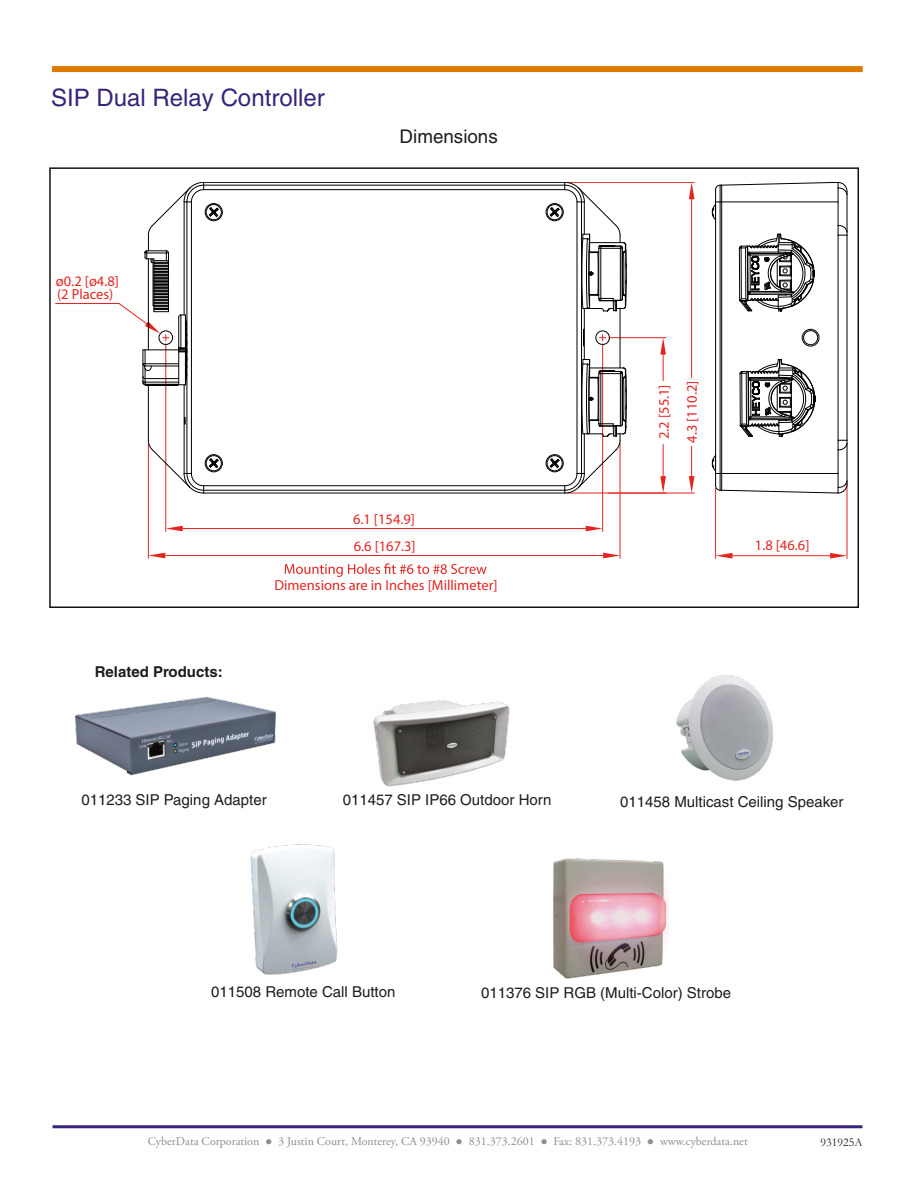
<style>
.page{position:relative;width:918px;height:1188px;background:#fff}
.page>*{position:absolute;margin:0;border:0;box-sizing:border-box;transform-origin:0 0}
.t1{font:24px "Helvetica";color:#37247a}
.t2{font:18.75px "Helvetica";color:#1d1d1b}
.t3{font:15px "Helvetica";color:#1d1d1b}
.t4{font:700 15px "Helvetica";color:#1d1d1b}
.t5{font:14.55px/27px "Myriad Pro";color:#e52420}
.t6{font:12px "Adobe Garamond Pro";color:#8e8e8d}
.t7{font:12px "Garamond";color:#1d1d1b}
</style>
<div class="page">
<div style="left:49px;top:167px;width:810px;height:441px;border:2px solid #13120d"></div>
<hr style="left:53px;top:1125px;width:810px;height:3px;background:#37247a">
<div style="left:52px;top:66px;width:811px;height:6px;background:#de7900"></div>
<svg style="left:285px;top:563px;width:202px;height:14px"></svg>
<svg style="left:599px;top:334px;width:7px;height:7px"></svg>
<hr style="left:166px;top:344px;width:1px;height:187px;background:#e52420">
<hr style="left:602px;top:344px;width:1px;height:187px;background:#e52420">
<hr style="left:183px;top:528px;width:403px;height:1px;background:#e52420">
<svg style="left:166px;top:526px;width:17px;height:5px"></svg>
<svg style="left:586px;top:526px;width:17px;height:5px"></svg>
<hr style="left:148px;top:443px;width:1px;height:115px;background:#e52420">
<hr style="left:620px;top:443px;width:1px;height:115px;background:#e52420">
<hr style="left:165px;top:555px;width:438px;height:1px;background:#e52420">
<svg style="left:148px;top:553px;width:17px;height:5px"></svg>
<svg style="left:603px;top:553px;width:17px;height:5px"></svg>
<hr style="left:715px;top:489px;width:1px;height:70px;background:#e52420">
<hr style="left:847px;top:484px;width:1px;height:75px;background:#e52420">
<hr style="left:733px;top:555px;width:97px;height:1px;background:#e52420">
<svg style="left:716px;top:553px;width:17px;height:6px"></svg>
<svg style="left:830px;top:553px;width:17px;height:6px"></svg>
<hr style="left:568px;top:182px;width:126px;height:1px;background:#e52420">
<hr style="left:568px;top:493px;width:126px;height:1px;background:#e52420">
<hr style="left:691px;top:199px;width:1px;height:179px;background:#e52420">
<hr style="left:691px;top:446px;width:1px;height:30px;background:#e52420">
<svg style="left:689px;top:182px;width:5px;height:17px"></svg>
<svg style="left:689px;top:476px;width:5px;height:17px"></svg>
<hr style="left:609px;top:337px;width:57px;height:1px;background:#e52420">
<hr style="left:663px;top:445px;width:1px;height:31px;background:#e52420">
<svg style="left:660px;top:338px;width:6px;height:43px"></svg>
<svg style="left:660px;top:476px;width:6px;height:17px"></svg>
<hr style="left:56px;top:303px;width:63px;height:1px;background:#e52420">
<hr style="left:204px;top:493px;width:361px;height:1px;background:#000">
<hr style="left:204px;top:182px;width:361px;height:1px;background:#000">
<hr style="left:184px;top:385px;width:1px;height:88px;background:#000">
<hr style="left:584px;top:309px;width:1px;height:51px;background:#000">
<svg style="left:583px;top:329px;width:1px;height:17px"></svg>
<hr style="left:148px;top:385px;width:1px;height:55px;background:#000">
<hr style="left:620px;top:309px;width:1px;height:59px;background:#000">
<div style="left:596px;top:331px;width:14px;height:14px;border:1px solid #000;border-radius:50%"></div>
<div style="left:546px;top:455px;width:17px;height:17px;border:1px solid #000;border-radius:50%"></div>
<div style="left:205px;top:455px;width:17px;height:17px;border:1px solid #000;border-radius:50%"></div>
<hr style="left:191px;top:202px;width:1px;height:271px;background:#000">
<hr style="left:204px;top:189px;width:361px;height:1px;background:#000">
<hr style="left:577px;top:202px;width:1px;height:271px;background:#000">
<hr style="left:204px;top:485px;width:361px;height:1px;background:#000">
<div style="left:205px;top:203px;width:17px;height:18px;border:1px solid #000;border-radius:50%"></div>
<div style="left:546px;top:203px;width:17px;height:18px;border:1px solid #000;border-radius:50%"></div>
<hr style="left:204px;top:185px;width:361px;height:1px;background:#000">
<hr style="left:581px;top:202px;width:1px;height:271px;background:#000">
<hr style="left:187px;top:202px;width:1px;height:271px;background:#000">
<hr style="left:204px;top:490px;width:361px;height:1px;background:#000">
<div style="left:547px;top:204px;width:15px;height:16px;border:1px solid #000;border-radius:50%"></div>
<svg style="left:550px;top:207px;width:9px;height:10px"></svg>
<div style="left:206px;top:456px;width:15px;height:15px;border:1px solid #000;border-radius:50%"></div>
<svg style="left:148px;top:440px;width:70px;height:53px"></svg>
<div style="left:547px;top:456px;width:15px;height:15px;border:1px solid #000;border-radius:50%"></div>
<svg style="left:550px;top:459px;width:9px;height:9px"></svg>
<div style="left:206px;top:204px;width:15px;height:16px;border:1px solid #000;border-radius:50%"></div>
<svg style="left:565px;top:359px;width:62px;height:134px"></svg>
<svg style="left:565px;top:182px;width:62px;height:130px"></svg>
<hr style="left:838px;top:235px;width:1px;height:205px;background:#000">
<hr style="left:847px;top:235px;width:1px;height:205px;background:#000">
<hr style="left:721px;top:202px;width:1px;height:271px;background:#000">
<div style="left:802px;top:329px;width:17px;height:17px;border:1px solid #000;border-radius:50%"></div>
<hr style="left:720px;top:202px;width:1px;height:271px;background:#000">
<hr style="left:715px;top:202px;width:1px;height:271px;background:#000">
<div style="left:803px;top:331px;width:15px;height:14px;border:1px solid #000;border-radius:50%"></div>
<svg style="left:712px;top:359px;width:136px;height:134px"></svg>
<svg style="left:712px;top:182px;width:136px;height:130px"></svg>
<svg style="left:119px;top:182px;width:99px;height:204px"></svg>
<img style="left:553px;top:858px;width:116px;height:121px">
<img style="left:373px;top:700px;width:137px;height:87px">
<img style="left:676px;top:675px;width:97px;height:105px">
<img style="left:250px;top:844px;width:88px;height:131px">
<img style="left:75px;top:696px;width:201px;height:79px">
<h1 class="t1" style="left:51px;top:84px;width:275px">SIP Dual Relay Controller</h1>
<p class="t5" style="left:56px;top:267px;width:65px">ø0.2 [ø4.8]</p>
<p class="t5" style="left:57px;top:280px;width:58px">(2 Places)</p>
<p class="t2" style="left:400px;top:126px;width:100px">Dimensions</p>
<p class="t5" style="left:353px;top:505px;width:64px">6.1 [154.9]<br>6.6 [167.3]</p>
<p class="t4" style="left:95px;top:662px;width:130px">Related Products:</p>
<p class="t5" style="left:274px;top:572px;width:225px">Dimensions are in Inches [Millimeter]</p>
<p class="t5" style="left:650px;top:439px;width:56px;rotate:-90deg">2.2 [55.1]</p>
<p class="t5" style="left:678px;top:443px;width:63px;rotate:-90deg">4.3 [110.2]</p>
<p class="t5" style="left:755px;top:532px;width:56px">1.8 [46.6]</p>
<p class="t3" style="left:81px;top:791px;width:187px">011233 SIP Paging Adapter</p>
<p class="t3" style="left:343px;top:791px;width:210px">011457 SIP IP66 Outdoor Horn</p>
<p class="t3" style="left:620px;top:793px;width:225px">011458 Multicast Ceiling Speaker</p>
<p class="t3" style="left:211px;top:983px;width:186px">011508 Remote Call Button</p>
<p class="t3" style="left:481px;top:984px;width:252px">011376 SIP RGB (Multi-Color) Strobe</p>
<p class="t6" style="left:148px;top:1134px;width:601px">CyberData Corporation ● 3 Justin Court, Monterey, CA 93940 ● 831.373.2601 ● Fax: 831.373.4193 ● www.cyberdata.net</p>
<p class="t7" style="left:821px;top:1135px;width:43px">931925A</p>
</div>
